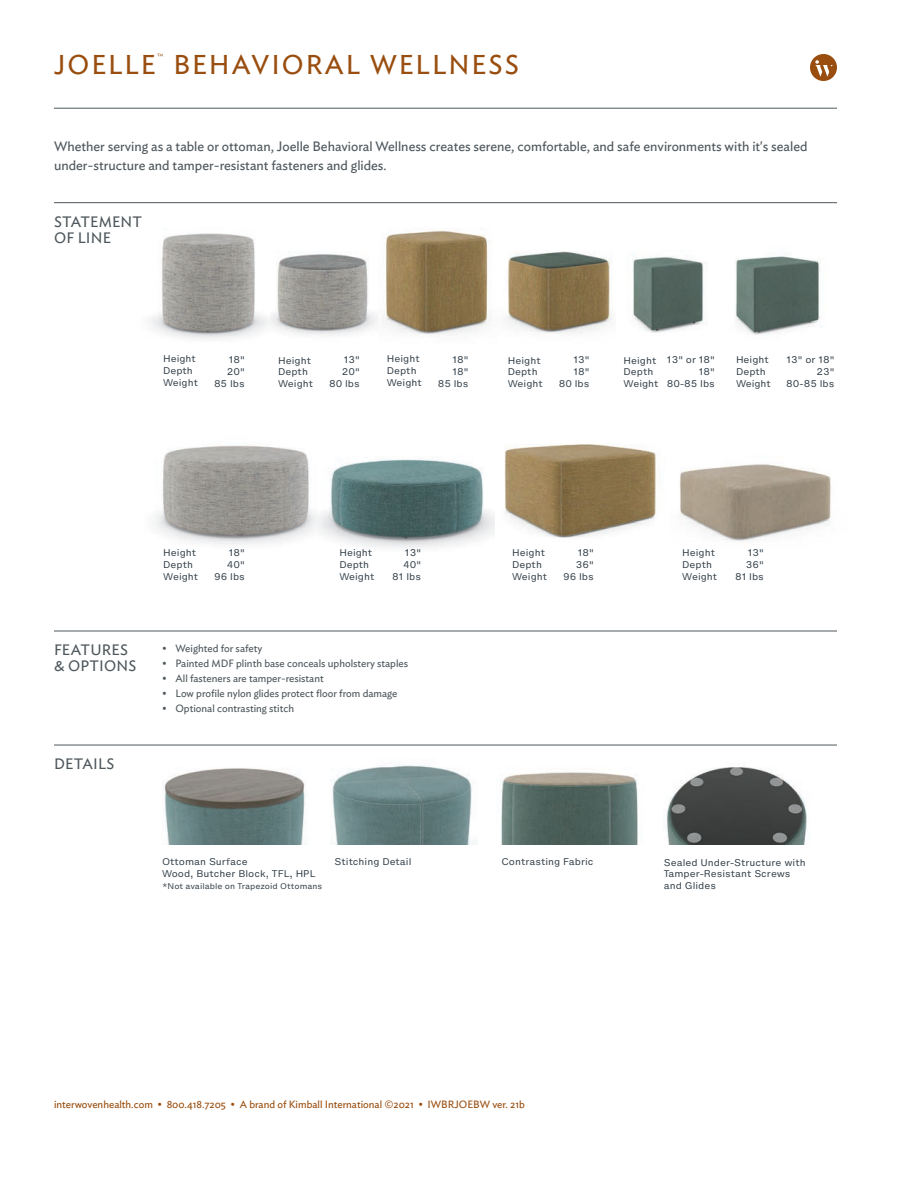
<style>
.page{position:relative;width:918px;height:1188px;background:#fff}
.page>*{position:absolute;margin:0;border:0;box-sizing:border-box;transform-origin:0 0}
.Cover_Back_Subhead{font:27px "Ideal Sans";letter-spacing:.075em;color:#994e0f}
.Details__Headline__8{font:15px "Ideal Sans";letter-spacing:.01em;color:#4e575c}
.Details__Text__5_9_7{font:13.5px "Ideal Sans";color:#4e575c}
.Back_Cover__Bullet_L{font:10.5px "Ideal Sans";color:#4e575c}
.Back_Cover__Footer{font:10.5px "Ideal Sans";color:#994e0f}
.Dimensions{font:8.85px/11.9px "Helvetica Now Micro";color:#313e48}
.Dimension_Descriptio{font:8.85px "Helvetica Now Micro";color:#313e48}
.t1{font:7.5px "Helvetica Now Micro";color:#313e48}
.Cover{font:300 7.5px "Ideal Sans";color:#994e0f}
</style>
<div class="page">
<img style="left:270px;top:203px;width:108px;height:133px">
<img style="left:119px;top:203px;width:151px;height:136px">
<img style="left:378px;top:203px;width:121px;height:132px">
<img style="left:499px;top:203px;width:130px;height:130px">
<img style="left:617px;top:217px;width:89px;height:116px">
<img style="left:735px;top:256px;width:86px;height:79px">
<div style="left:810px;top:54px;width:27px;height:27px;background:#994e0f;border-radius:50%"></div>
<svg style="left:815px;top:60px;width:19px;height:17px"></svg>
<hr style="left:54px;top:108px;width:783px;height:1px;background:#4e575c">
<hr style="left:54px;top:202px;width:783px;height:1px;background:#4e575c">
<hr style="left:54px;top:631px;width:783px;height:1px;background:#4e575c">
<hr style="left:54px;top:745px;width:783px;height:1px;background:#4e575c">
<img style="left:316px;top:459px;width:179px;height:89px">
<img style="left:504px;top:444px;width:153px;height:94px">
<img style="left:153px;top:445px;width:163px;height:100px">
<img style="left:164px;top:768px;width:142px;height:77px">
<img style="left:331px;top:765px;width:145px;height:80px">
<img style="left:501px;top:772px;width:137px;height:73px">
<img style="left:666px;top:766px;width:141px;height:79px">
<img style="left:679px;top:464px;width:152px;height:77px">
<p class="Cover" style="left:157px;top:51px;width:8px">™</p>
<p class="Cover_Back_Subhead" style="left:54px;top:44px;width:466px">JOELLE BEHAVIORAL WELLNESS</p>
<p class="Details__Text__5_9_7" style="left:54px;top:136px;width:755px">Whether serving as a table or ottoman, Joelle Behavioral Wellness creates serene, comfortable, and safe environments with it's sealed</p>
<p class="Details__Text__5_9_7" style="left:54px;top:155px;width:334px">under-structure and tamper-resistant fasteners and glides.</p>
<p class="Details__Headline__8" style="left:54px;top:210px;width:90px">STATEMENT</p>
<p class="Details__Headline__8" style="left:54px;top:227px;width:58px">OF LINE</p>
<p class="Dimension_Descriptio" style="left:163px;top:352px;width:34px">Height</p>
<p class="Dimension_Descriptio" style="left:163px;top:364px;width:31px">Depth</p>
<p class="Dimension_Descriptio" style="left:163px;top:376px;width:37px">Weight</p>
<p class="Dimensions" style="left:229px;top:354px;width:18px">18"</p>
<p class="Dimensions" style="left:227px;top:366px;width:19px">20"</p>
<p class="Dimensions" style="left:214px;top:378px;width:32px">85 lbs</p>
<p class="Dimension_Descriptio" style="left:278px;top:354px;width:34px">Height</p>
<p class="Dimension_Descriptio" style="left:278px;top:365px;width:31px">Depth</p>
<p class="Dimension_Descriptio" style="left:278px;top:377px;width:37px">Weight</p>
<p class="Dimensions" style="left:344px;top:354px;width:18px">13"</p>
<p class="Dimensions" style="left:342px;top:366px;width:19px">20"</p>
<p class="Dimensions" style="left:329px;top:378px;width:32px">80 lbs</p>
<p class="Dimension_Descriptio" style="left:387px;top:352px;width:34px">Height</p>
<p class="Dimension_Descriptio" style="left:387px;top:364px;width:31px">Depth</p>
<p class="Dimension_Descriptio" style="left:387px;top:376px;width:37px">Weight</p>
<p class="Dimensions" style="left:452px;top:354px;width:18px">18"</p>
<p class="Dimensions" style="left:452px;top:366px;width:18px">18"</p>
<p class="Dimensions" style="left:438px;top:378px;width:32px">85 lbs</p>
<p class="Dimension_Descriptio" style="left:508px;top:354px;width:34px">Height</p>
<p class="Dimension_Descriptio" style="left:508px;top:365px;width:31px">Depth</p>
<p class="Dimension_Descriptio" style="left:508px;top:377px;width:37px">Weight</p>
<p class="Dimensions" style="left:573px;top:354px;width:18px">13"</p>
<p class="Dimensions" style="left:573px;top:366px;width:18px">18"</p>
<p class="Dimensions" style="left:559px;top:378px;width:32px">80 lbs</p>
<p class="Dimension_Descriptio" style="left:624px;top:354px;width:34px">Height</p>
<p class="Dimension_Descriptio" style="left:624px;top:365px;width:31px">Depth</p>
<p class="Dimension_Descriptio" style="left:624px;top:377px;width:37px">Weight</p>
<p class="Dimensions" style="left:667px;top:354px;width:49px">13" or 18"</p>
<p class="Dimensions" style="left:699px;top:366px;width:18px">18"</p>
<p class="Dimensions" style="left:667px;top:378px;width:50px">80-85 lbs</p>
<p class="Dimension_Descriptio" style="left:736px;top:353px;width:34px">Height</p>
<p class="Dimension_Descriptio" style="left:736px;top:365px;width:31px">Depth</p>
<p class="Dimension_Descriptio" style="left:736px;top:377px;width:37px">Weight</p>
<p class="Dimensions" style="left:787px;top:354px;width:49px">13" or 18"</p>
<p class="Dimensions" style="left:817px;top:366px;width:19px">23"</p>
<p class="Dimensions" style="left:786px;top:378px;width:50px">80-85 lbs</p>
<p class="Details__Headline__8" style="left:54px;top:638px;width:76px">FEATURES</p>
<p class="Details__Headline__8" style="left:54px;top:655px;width:84px">&amp; OPTIONS</p>
<p class="Details__Headline__8" style="left:54px;top:752px;width:62px">DETAILS</p>
<p class="Dimension_Descriptio" style="left:163px;top:546px;width:34px">Height</p>
<p class="Dimension_Descriptio" style="left:163px;top:558px;width:31px">Depth</p>
<p class="Dimension_Descriptio" style="left:163px;top:570px;width:37px">Weight</p>
<p class="Dimensions" style="left:229px;top:547px;width:18px">18"</p>
<p class="Dimensions" style="left:227px;top:559px;width:19px">40"</p>
<p class="Dimensions" style="left:214px;top:570px;width:32px">96 lbs</p>
<p class="Dimension_Descriptio" style="left:339px;top:546px;width:34px">Height</p>
<p class="Dimension_Descriptio" style="left:339px;top:558px;width:31px">Depth</p>
<p class="Dimension_Descriptio" style="left:339px;top:570px;width:37px">Weight</p>
<p class="Dimensions" style="left:405px;top:547px;width:18px">13"</p>
<p class="Dimensions" style="left:403px;top:559px;width:19px">40"</p>
<p class="Dimensions" style="left:392px;top:570px;width:30px">81 lbs</p>
<p class="Back_Cover__Bullet_L" style="left:162px;top:640px;width:102px">• Weighted for safety</p>
<p class="Back_Cover__Bullet_L" style="left:162px;top:655px;width:248px">• Painted MDF plinth base conceals upholstery staples</p>
<p class="Back_Cover__Bullet_L" style="left:162px;top:670px;width:163px">• All fasteners are tamper-resistant</p>
<p class="Back_Cover__Bullet_L" style="left:162px;top:685px;width:237px">• Low profile nylon glides protect floor from damage</p>
<p class="Back_Cover__Bullet_L" style="left:162px;top:700px;width:134px">• Optional contrasting stitch</p>
<p class="Dimension_Descriptio" style="left:512px;top:547px;width:34px">Height</p>
<p class="Dimension_Descriptio" style="left:512px;top:558px;width:31px">Depth</p>
<p class="Dimension_Descriptio" style="left:512px;top:570px;width:37px">Weight</p>
<p class="Dimensions" style="left:578px;top:547px;width:18px">18"</p>
<p class="Dimensions" style="left:576px;top:559px;width:19px">36"</p>
<p class="Dimensions" style="left:563px;top:570px;width:32px">96 lbs</p>
<p class="Dimensions" style="left:162px;top:856px;width:87px">Ottoman Surface</p>
<p class="Dimensions" style="left:162px;top:868px;width:155px">Wood, Butcher Block, TFL, HPL</p>
<p class="t1" style="left:162px;top:881px;width:162px">*Not available on Trapezoid Ottomans</p>
<p class="Dimensions" style="left:335px;top:856px;width:78px">Stitching Detail</p>
<p class="Dimensions" style="left:501px;top:856px;width:94px">Contrasting Fabric</p>
<p class="Dimensions" style="left:682px;top:547px;width:37px">Height<br>Depth<br>Weight</p>
<p class="Dimensions" style="left:735px;top:547px;width:30px;text-align:right">13"<br>36"<br>81 lbs</p>
<p class="Dimensions" style="left:664px;top:856px;width:143px">Sealed Under-Structure with<br>Tamper-Resistant Screws and Glides</p>
<p class="Back_Cover__Footer" style="left:54px;top:1096px;width:472px">interwovenhealth.com • 800.418.7205 • A brand of Kimball International ©2021 • IWBRJOEBW ver. 21b</p>
</div>
